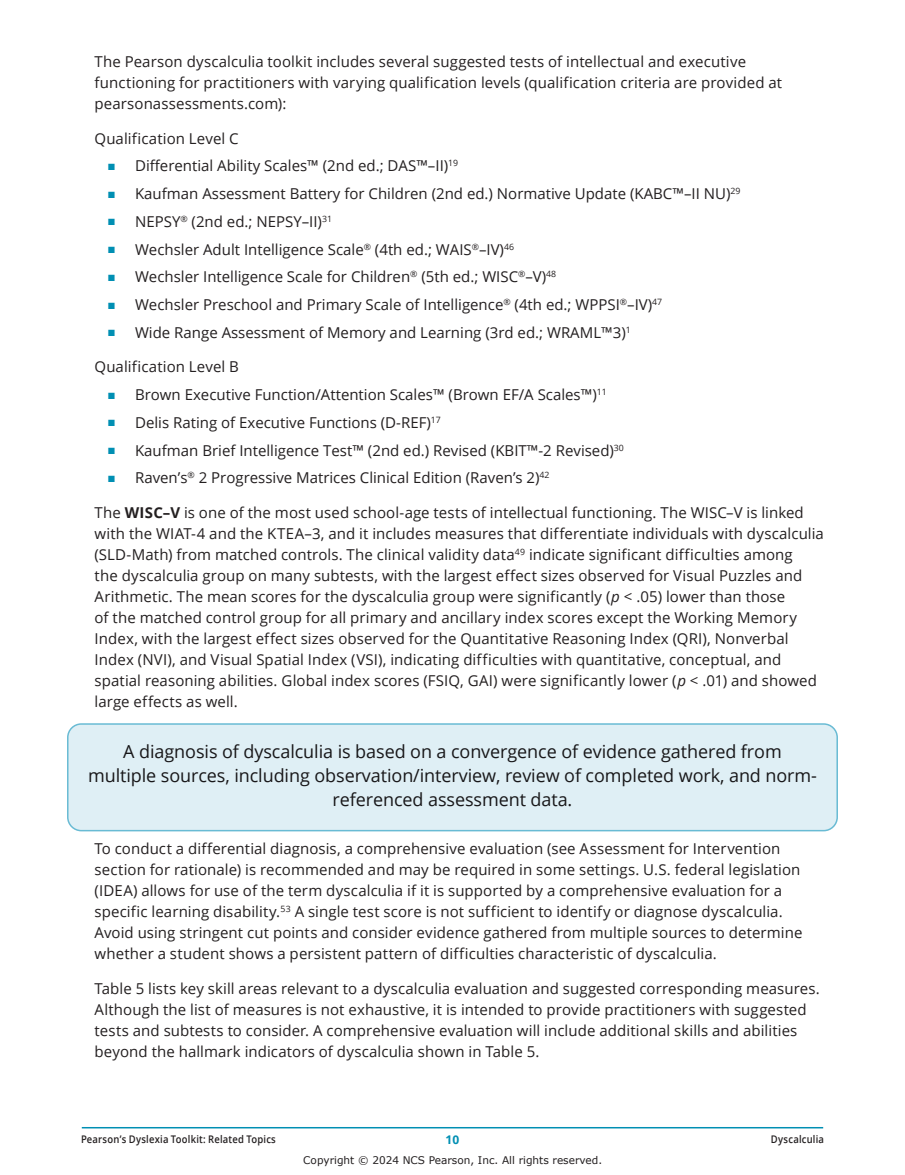
<style>
.page{position:relative;width:905px;height:1175px;background:#fff}
.page>*{position:absolute;margin:0;border:0;box-sizing:border-box;transform-origin:0 0}
.t1{font:18px/24px "Open Sans";letter-spacing:-.005em;color:#181719;text-align:center}
.t2{font:15px/21px "Open Sans";letter-spacing:.005em;color:#231f20}
.t3{font:700 12px "Open Sans";color:#008fb3}
.t4{font:600 10.5px "Open Sans";letter-spacing:.02em;color:#231f20;scale:.9 1}
.t5{font:10.5px "Verdana";color:#231f20}
.s1{color:#008fb3}
.s2{font-weight:700}
.s3{font-style:italic}
</style>
<div class="page">
<hr style="left:82px;top:1126px;width:740px;height:2px;background:#008fb3">
<div style="left:68px;top:724px;width:769px;height:106px;background:#dfeff5;border-radius:14px"></div>
<div style="left:67px;top:723px;width:771px;height:108px;border:2px solid #69bbd4;border-radius:14px"></div>
<p class="t2" style="left:94px;top:51px;width:689px">The Pearson dyscalculia toolkit includes several suggested tests of intellectual and executive functioning for practitioners with varying qualification levels (qualification criteria are provided at pearsonassessments.com):</p>
<p class="t2" style="left:94px;top:127px;width:146px">Qualification Level C</p>
<p class="t2" style="left:108px;top:155px;width:352px"><span class="s1">■</span> Differential Ability Scales™ (2nd ed.; DAS™–II)<sup>19</sup></p>
<p class="t2" style="left:108px;top:183px;width:634px"><span class="s1">■</span> Kaufman Assessment Battery for Children (2nd ed.) Normative Update (KABC™–II NU)<sup>29</sup></p>
<p class="t2" style="left:108px;top:210px;width:225px"><span class="s1">■</span> NEPSY<sup>®</sup> (2nd ed.; NEPSY–II)<sup>31</sup></p>
<p class="t2" style="left:108px;top:238px;width:407px"><span class="s1">■</span> Wechsler Adult Intelligence Scale<sup>®</sup> (4th ed.; WAIS<sup>®</sup>–IV)<sup>46</sup></p>
<p class="t2" style="left:108px;top:266px;width:449px"><span class="s1">■</span> Wechsler Intelligence Scale for Children<sup>®</sup> (5th ed.; WISC<sup>®</sup>–V)<sup>48</sup></p>
<p class="t2" style="left:108px;top:294px;width:555px"><span class="s1">■</span> Wechsler Preschool and Primary Scale of Intelligence<sup>®</sup> (4th ed.; WPPSI<sup>®</sup>–IV)<sup>47</sup></p>
<p class="t2" style="left:108px;top:321px;width:524px"><span class="s1">■</span> Wide Range Assessment of Memory and Learning (3rd ed.; WRAML™3)<sup>1</sup></p>
<p class="t2" style="left:94px;top:356px;width:146px">Qualification Level B</p>
<p class="t2" style="left:108px;top:384px;width:500px"><span class="s1">■</span> Brown Executive Function/Attention Scales™ (Brown EF/A Scales™)<sup>11</sup></p>
<p class="t2" style="left:108px;top:411px;width:334px"><span class="s1">■</span> Delis Rating of Executive Functions (D-REF)<sup>17</sup></p>
<p class="t2" style="left:108px;top:439px;width:517px"><span class="s1">■</span> Kaufman Brief Intelligence Test™ (2nd ed.) Revised (KBIT™-2 Revised)<sup>30</sup></p>
<p class="t2" style="left:108px;top:467px;width:443px"><span class="s1">■</span> Raven’s<sup>®</sup> 2 Progressive Matrices Clinical Edition (Raven’s 2)<sup>42</sup></p>
<p class="t2" style="left:94px;top:501px;width:730px">The <span class="s2">WISC–V</span> is one of the most used school-age tests of intellectual functioning. The WISC–V is linked with the WIAT-4 and the KTEA–3, and it includes measures that differentiate individuals with dyscalculia (SLD-Math) from matched controls. The clinical validity data<sup>49</sup> indicate significant difficulties among<br>the dyscalculia group on many subtests, with the largest effect sizes observed for Visual Puzzles and Arithmetic. The mean scores for the dyscalculia group were significantly (<span class="s3">p</span> &lt; .05) lower than those<br>of the matched control group for all primary and ancillary index scores except the Working Memory Index, with the largest effect sizes observed for the Quantitative Reasoning Index (QRI), Nonverbal Index (NVI), and Visual Spatial Index (VSI), indicating difficulties with quantitative, conceptual, and spatial reasoning abilities. Global index scores (FSIQ, GAI) were significantly lower (<span class="s3">p</span> &lt; .01) and showed large effects as well.</p>
<p class="t1" style="left:88px;top:739px;width:730px">A diagnosis of dyscalculia is based on a convergence of evidence gathered from multiple sources, including observation/interview, review of completed work, and norm&shy;referenced assessment data.</p>
<p class="t2" style="left:94px;top:837px;width:709px">To conduct a differential diagnosis, a comprehensive evaluation (see Assessment for Intervention section for rationale) is recommended and may be required in some settings. U.S. federal legislation (IDEA) allows for use of the term dyscalculia if it is supported by a comprehensive evaluation for a specific learning disability.<sup>53</sup> A single test score is not sufficient to identify or diagnose dyscalculia.<br>Avoid using stringent cut points and consider evidence gathered from multiple sources to determine whether a student shows a persistent pattern of difficulties characteristic of dyscalculia.</p>
<p class="t2" style="left:94px;top:977px;width:726px">Table 5 lists key skill areas relevant to a dyscalculia evaluation and suggested corresponding measures.<br>Although the list of measures is not exhaustive, it is intended to provide practitioners with suggested tests and subtests to consider. A comprehensive evaluation will include additional skills and abilities beyond the hallmark indicators of dyscalculia shown in Table 5.</p>
<p class="t4" style="left:81px;top:1132px;width:218px">Pearson’s Dyslexia Toolkit: Related Topics</p>
<p class="t3" style="left:445px;top:1131px;width:15px">10</p>
<p class="t4" style="left:771px;top:1132px;width:60px">Dyscalculia</p>
<p class="t5" style="left:303px;top:1153px;width:300px">Copyright © 2024 NCS Pearson, Inc. All rights reserved.</p>
</div>
